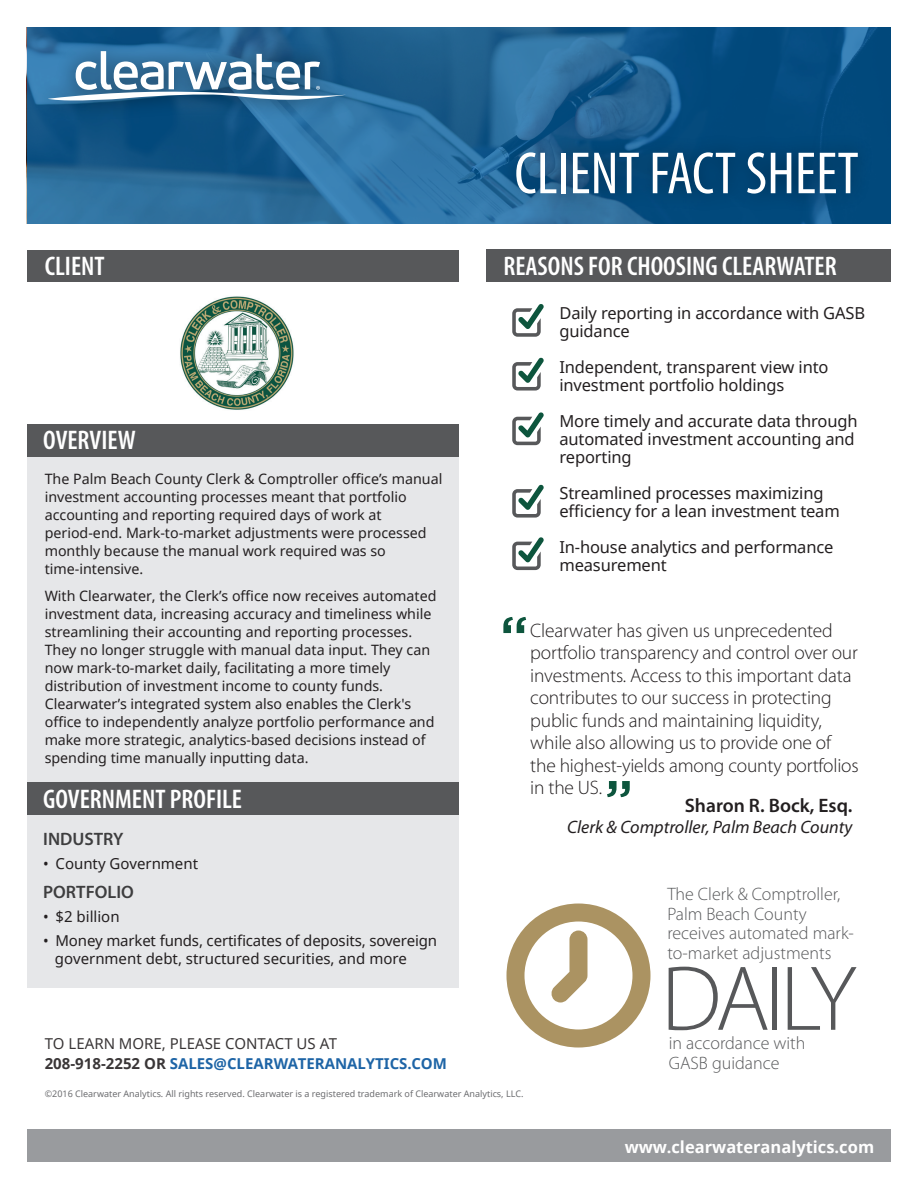
<style>
.page{position:relative;width:918px;height:1188px;background:#fff}
.page>*{position:absolute;margin:0;border:0;box-sizing:border-box;transform-origin:0 0}
.t1{font:300 93px "Myriad Pro";letter-spacing:-.055em;color:#57585a}
.t2{font:condensed 60px "Myriad Pro";color:#fff}
.t3{font:600 condensed 27px "Myriad Pro";color:#fff}
.t4{font:300 19.5px/22.5px "Myriad Pro";letter-spacing:-.01em;color:#231f20}
.t5{font:600 19.5px "Myriad Pro";color:#231f20}
.t6{font:300 18px/19.5px "Myriad Pro";color:#57585a}
.t7{font:italic 18px "Myriad Pro";color:#231f20}
.t8{font:600 18px "Myriad Pro";color:#3e3e3f}
.t9{font:16.5px/18px "Noto Sans";letter-spacing:-.01em;color:#231f20}
.t10{font:700 16.5px "Noto Sans";color:#fff}
.t11{font:15px/18px "Noto Sans";color:#231f20}
.t12{font:14.25px/18px "Noto Sans";color:#231f20}
.t13{font:9px "Noto Sans";color:#6c6d70}
.s1{font-weight:700}
.s2{font-weight:700;color:#04539c}
</style>
<div class="page">
<svg style="left:27px;top:27px;width:864px;height:197px;background:#1e6293"></svg>
<div style="left:27px;top:428px;width:432px;height:560px;background:#e6e7e9"></div>
<img style="left:26px;top:27px;width:347px;height:100px">
<svg style="left:48px;top:51px;width:298px;height:49px"></svg>
<img style="left:488px;top:117px;width:403px;height:107px">
<div style="left:27px;top:250px;width:432px;height:32px;background:#57585a"></div>
<div style="left:27px;top:424px;width:432px;height:33px;background:#57585a"></div>
<div style="left:27px;top:782px;width:432px;height:33px;background:#57585a"></div>
<div style="left:486px;top:249px;width:405px;height:33px;background:#57585a"></div>
<div style="left:27px;top:1130px;width:864px;height:32px;background:#999b9e"></div>
<svg style="left:512px;top:304px;width:32px;height:33px"></svg>
<svg style="left:512px;top:357px;width:32px;height:34px"></svg>
<svg style="left:512px;top:412px;width:32px;height:33px"></svg>
<svg style="left:503px;top:617px;width:23px;height:16px"></svg>
<svg style="left:607px;top:781px;width:23px;height:16px"></svg>
<svg style="left:512px;top:484px;width:32px;height:34px"></svg>
<img style="left:180px;top:296px;width:114px;height:114px">
<svg style="left:506px;top:904px;width:144px;height:144px"></svg>
<svg style="left:512px;top:537px;width:32px;height:33px"></svg>
<h3 class="t3" style="left:45px;top:249px;width:61px">CLIENT</h3>
<h2 class="t2" style="left:514px;top:137px;width:346px">CLIENT FACT SHEET</h2>
<h3 class="t3" style="left:503px;top:249px;width:335px">REASONS FOR CHOOSING CLEARWATER</h3>
<p class="t9" style="left:560px;top:304px;width:307px">Daily reporting in accordance with GASB guidance</p>
<p class="t9" style="left:560px;top:358px;width:270px">Independent, transparent view into investment portfolio holdings</p>
<p class="t9" style="left:560px;top:412px;width:300px">More timely and accurate data through automated investment accounting and reporting</p>
<p class="t9" style="left:560px;top:484px;width:282px">Streamlined processes maximizing efficiency for a lean investment team</p>
<p class="t9" style="left:560px;top:538px;width:275px">In-house analytics and performance measurement</p>
<h3 class="t3" style="left:43px;top:424px;width:94px">OVERVIEW</h3>
<p class="t12" style="left:45px;top:469px;width:399px">The Palm Beach County Clerk &amp; Comptroller office’s manual investment accounting processes meant that portfolio accounting and reporting required days of work at period-end. Mark-to-market adjustments were processed monthly because the manual work required was so time-intensive.</p>
<p class="t12" style="left:45px;top:586px;width:393px">With Clearwater, the Clerk’s office now receives automated investment data, increasing accuracy and timeliness while streamlining their accounting and reporting processes.<br>They no longer struggle with manual data input. They can now mark-to-market daily, facilitating a more timely distribution of investment income to county funds.<br>Clearwater’s integrated system also enables the Clerk's office to independently analyze portfolio performance and make more strategic, analytics-based decisions instead of spending time manually inputting data.</p>
<p class="t4" style="left:530px;top:619px;width:330px">Clearwater has given us unprecedented portfolio transparency and control over our investments. Access to this important data contributes to our success in protecting public funds and maintaining liquidity, while also allowing us to provide one of the highest-yields among county portfolios in the US.</p>
<h3 class="t5" style="left:685px;top:793px;width:169px">Sharon R. Bock, Esq.</h3>
<p class="t7" style="left:567px;top:816px;width:287px">Clerk &amp; Comptroller, Palm Beach County</p>
<h3 class="t3" style="left:43px;top:782px;width:200px">GOVERNMENT PROFILE</h3>
<p class="t8" style="left:43px;top:828px;width:82px">INDUSTRY</p>
<p class="t11" style="left:43px;top:855px;width:156px">• County Government</p>
<p class="t8" style="left:43px;top:880px;width:92px">PORTFOLIO</p>
<p class="t11" style="left:43px;top:907px;width:78px">• $2 billion</p>
<p class="t11" style="left:55px;top:931px;width:384px;text-indent:-12px">• Money market funds, certificates of deposits, sovereign government debt, structured securities, and more</p>
<p class="t6" style="left:667px;top:884px;width:188px">The Clerk &amp; Comptroller,<br>Palm Beach County receives automated mark&shy;to-market adjustments</p>
<h1 class="t1" style="left:661px;top:943px;width:197px">DAILY</h1>
<p class="t6" style="left:669px;top:1033px;width:138px">in accordance with<br>GASB guidance</p>
<p class="t11" style="left:45px;top:1034px;width:404px;line-height:19.5px">TO LEARN MORE, PLEASE CONTACT US AT<br><span class="s1">208-918-2252 OR</span> <span class="s2">SALES@CLEARWATERANALYTICS.COM</span></p>
<p class="t13" style="left:45px;top:1088px;width:480px">©2016 Clearwater Analytics. All rights reserved. Clearwater is a registered trademark of Clearwater Analytics, LLC.</p>
<p class="t10" style="left:625px;top:1135px;width:251px">www.clearwateranalytics.com</p>
</div>
